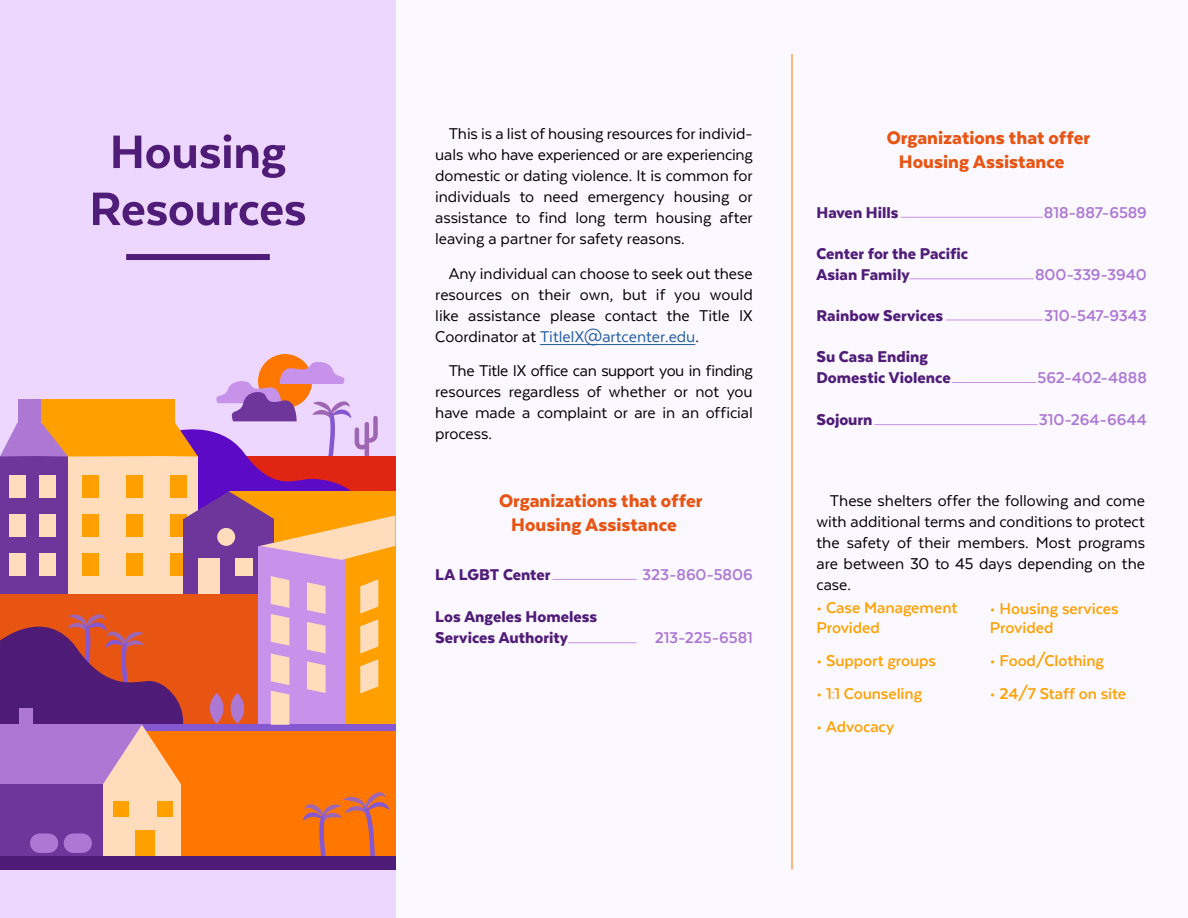
<style>
.page{position:relative;width:1188px;height:918px;background:#fff}
.page>*{position:absolute;margin:0;border:0;box-sizing:border-box;transform-origin:0 0}
.t1{font:800 54px/57px "Texta";letter-spacing:-.005em;color:#4f1c78;text-align:center}
.t2{font:900 21px/24px "Texta";color:#e85412}
.t3{font:18px/21px "Texta";color:#000;text-align:justify}
.t4{font:900 18px/21px "Texta";color:#4f1c78}
.t5{font:700 18px/19.5px "Texta";letter-spacing:-.005em;color:#ffa100}
.t6{font:700 18px "Texta";letter-spacing:-.005em;color:#ad78d4}
.s1{color:#205d9e}
</style>
<div class="page">
<div style="left:393px;top:0;width:795px;height:918px;background:#fcf8ff"></div>
<div style="left:0;top:0;width:396px;height:918px;background:#edd7ff"></div>
<div style="left:0;top:457px;width:68px;height:137px;background:#6e359b"></div>
<div style="left:68px;top:457px;width:130px;height:137px;background:#ffdcbb"></div>
<div style="left:10px;top:554px;width:16px;height:22px;background:#ffdcbb"></div>
<div style="left:39px;top:554px;width:16px;height:22px;background:#ffdcbb"></div>
<div style="left:82px;top:554px;width:17px;height:22px;background:#ffa000"></div>
<div style="left:126px;top:554px;width:17px;height:22px;background:#ffa000"></div>
<div style="left:170px;top:554px;width:16px;height:22px;background:#ffa000"></div>
<div style="left:0;top:594px;width:395px;height:138px;background:#e85513"></div>
<div style="left:183px;top:519px;width:92px;height:75px;background:#6e359b"></div>
<div style="left:258px;top:546px;width:87px;height:186px;background:#c792e9"></div>
<div style="left:345px;top:546px;width:50px;height:186px;background:#ffa000"></div>
<div style="left:258px;top:354px;width:54px;height:54px;background:#ff7600;border-radius:50%"></div>
<svg style="left:0;top:361px;width:395px;height:199px"></svg>
<svg style="left:210px;top:693px;width:35px;height:31px"></svg>
<div style="left:0;top:725px;width:395px;height:7px;background:#8557d0"></div>
<div style="left:0;top:732px;width:395px;height:137px;background:#ff7600"></div>
<div style="left:0;top:784px;width:103px;height:72px;background:#6e359b"></div>
<div style="left:103px;top:784px;width:78px;height:72px;background:#ffdcbb"></div>
<svg style="left:0;top:614px;width:185px;height:170px"></svg>
<div style="left:19px;top:708px;width:14px;height:18px;background:#ad77d4"></div>
<div style="left:40px;top:833px;width:9px;height:20px;background:#ad77d4"></div>
<div style="left:73px;top:833px;width:9px;height:20px;background:#ad77d4"></div>
<div style="left:198px;top:558px;width:21px;height:36px;background:#ffdcbb"></div>
<div style="left:235px;top:558px;width:18px;height:18px;background:#ffdcbb"></div>
<div style="left:136px;top:830px;width:19px;height:26px;background:#ffa000"></div>
<div style="left:113px;top:801px;width:16px;height:16px;background:#ffa000"></div>
<div style="left:157px;top:801px;width:15px;height:16px;background:#ffa000"></div>
<div style="left:217px;top:528px;width:18px;height:18px;background:#ffdcbb;border-radius:50%"></div>
<svg style="left:271px;top:576px;width:18px;height:32px"></svg>
<svg style="left:307px;top:582px;width:19px;height:32px"></svg>
<svg style="left:271px;top:614px;width:18px;height:32px"></svg>
<svg style="left:307px;top:622px;width:19px;height:32px"></svg>
<svg style="left:271px;top:654px;width:18px;height:31px"></svg>
<svg style="left:271px;top:691px;width:18px;height:34px"></svg>
<svg style="left:307px;top:661px;width:19px;height:32px"></svg>
<svg style="left:360px;top:579px;width:18px;height:115px"></svg>
<svg style="left:303px;top:792px;width:87px;height:64px"></svg>
<div style="left:0;top:856px;width:396px;height:13px;background:#4e1b77"></div>
<hr style="left:540px;top:344px;width:155px;height:1px;background:#205d9e">
<div style="left:126px;top:254px;width:144px;height:6px;background:#4f1c78"></div>
<hr style="left:792px;top:54px;width:1px;height:815px;background:#ff7500">
<hr style="left:552px;top:579px;width:85px;height:1px;background:#c791e8">
<hr style="left:568px;top:643px;width:69px;height:1px;background:#c791e8">
<hr style="left:901px;top:217px;width:142px;height:1px;background:#c791e8">
<hr style="left:909px;top:279px;width:125px;height:1px;background:#c791e8">
<hr style="left:946px;top:320px;width:97px;height:1px;background:#c791e8">
<hr style="left:952px;top:382px;width:84px;height:1px;background:#c791e8">
<hr style="left:874px;top:424px;width:163px;height:1px;background:#c791e8">
<h1 class="t1" style="left:89px;top:123px;width:219px">Housing<br>Resources</h1>
<p class="t3" style="left:435px;top:123px;width:319px;text-indent:14px">This is a list of housing resources for individ&shy;uals who have experienced or are experiencing domestic or dating violence. It is common for individuals to need emergency housing or assistance to find long term housing after leaving a partner for safety reasons.</p>
<p class="t3" style="left:435px;top:262px;width:319px;text-indent:14px">Any individual can choose to seek out these resources on their own, but if you would like assistance please contact the Title IX Coordinator at <span class="s1">TitleIX@artcenter.edu</span>.</p>
<p class="t3" style="left:435px;top:360px;width:319px;text-indent:13px">The Title IX office can support you in finding resources regardless of whether or not you have made a complaint or are in an official process.</p>
<p class="t2" style="left:511px;top:489px;width:193px;text-indent:-12px">Organizations that offer<br>Housing Assistance</p>
<p class="t4" style="left:435px;top:564px;width:117px">LA LGBT Center</p>
<p class="t4" style="left:435px;top:605px;width:164px">Los Angeles Homeless<br>Services Authority</p>
<p class="t6" style="left:642px;top:566px;width:112px">323-860-5806</p>
<p class="t6" style="left:655px;top:628px;width:99px">213-225-6581</p>
<p class="t2" style="left:899px;top:126px;width:193px;text-indent:-12px">Organizations that offer<br>Housing Assistance</p>
<p class="t4" style="left:816px;top:201px;width:84px">Haven Hills</p>
<p class="t4" style="left:816px;top:243px;width:153px">Center for the Pacific<br>Asian Family</p>
<p class="t4" style="left:816px;top:305px;width:128px">Rainbow Services</p>
<p class="t4" style="left:816px;top:346px;width:136px">Su Casa Ending<br>Domestic Violence</p>
<p class="t4" style="left:816px;top:408px;width:58px">Sojourn</p>
<p class="t6" style="left:1044px;top:203px;width:104px">818-887-6589</p>
<p class="t6" style="left:1035px;top:265px;width:113px">800-339-3940</p>
<p class="t6" style="left:1044px;top:306px;width:104px">310-547-9343</p>
<p class="t6" style="left:1038px;top:369px;width:111px">562-402-4888</p>
<p class="t6" style="left:1039px;top:410px;width:110px">310-264-6644</p>
<p class="t3" style="left:816px;top:489px;width:330px;text-indent:14px">These shelters offer the following and come with additional terms and conditions to protect the safety of their members. Most programs are between 30 to 45 days depending on the case.</p>
<p class="t5" style="left:990px;top:598px;width:130px">• Housing services<br>Provided</p>
<p class="t5" style="left:990px;top:651px;width:116px">• Food/Clothing</p>
<p class="t5" style="left:990px;top:684px;width:138px">• 24/7 Staff on site</p>
<p class="t5" style="left:816px;top:598px;width:142px">• Case Management<br>Provided</p>
<p class="t5" style="left:816px;top:651px;width:121px">• Support groups</p>
<p class="t5" style="left:816px;top:684px;width:107px">• 1:1 Counseling</p>
<p class="t5" style="left:816px;top:717px;width:79px">• Advocacy</p>
</div>
